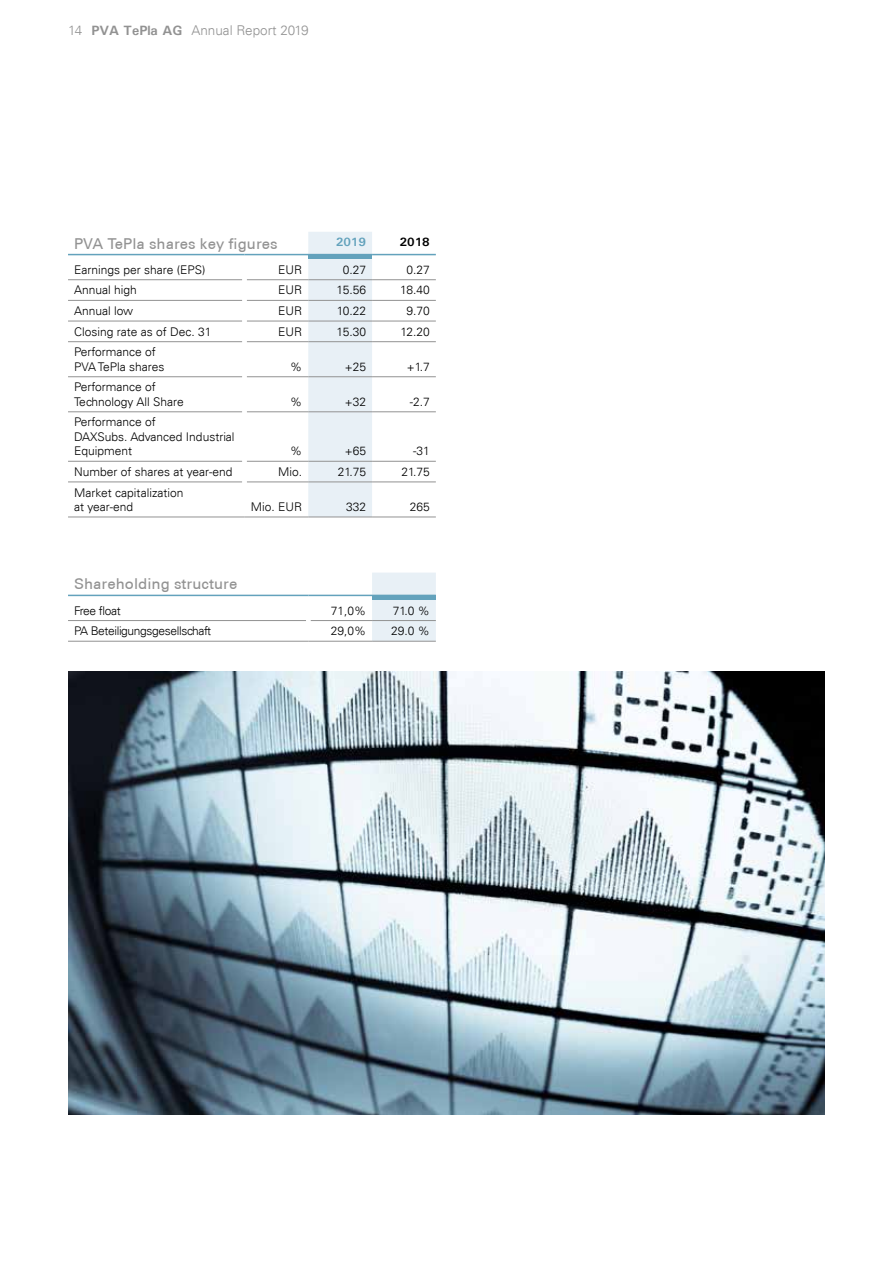
<style>
.page{position:relative;width:893px;height:1263px;background:#fff}
.page>*{position:absolute;margin:0;border:0;box-sizing:border-box;transform-origin:0 0}
.t1{font:500 15px "Univers CE";color:#929292}
.t2{font:300 13.5px "Univers LT";color:#929292}
.t3{font:300 12px/14.4px "Univers LT";color:#000}
.t4{font:300 12px "Univers LT";letter-spacing:-.03em;color:#000}
.t5{font:700 12px "Univers ATT";color:#63a2bc}
.t6{font:700 12px "Univers ATT";color:#000}
.s1{font-family:"Univers ATT";font-weight:700}
</style>
<div class="page">
<div style="left:372px;top:573px;width:64px;height:68px;background:#e8f0f6"></div>
<div style="left:372px;top:595px;width:64px;height:5px;background:#63a2bc"></div>
<hr style="left:68px;top:620px;width:238px;height:1px;background:#929292">
<hr style="left:311px;top:620px;width:61px;height:1px;background:#929292">
<hr style="left:372px;top:620px;width:64px;height:1px;background:#929292">
<hr style="left:68px;top:641px;width:240px;height:1px;background:#929292">
<hr style="left:308px;top:641px;width:64px;height:1px;background:#929292">
<hr style="left:372px;top:641px;width:64px;height:1px;background:#929292">
<hr style="left:68px;top:595px;width:240px;height:1px;background:#63a2bc">
<hr style="left:308px;top:595px;width:64px;height:1px;background:#63a2bc">
<img style="left:68px;top:672px;width:757px;height:442px">
<div style="left:308px;top:232px;width:64px;height:285px;background:#e8f0f6"></div>
<hr style="left:308px;top:255px;width:64px;height:4px;background:#63a2bc">
<hr style="left:68px;top:279px;width:174px;height:1px;background:#929292">
<hr style="left:247px;top:279px;width:61px;height:1px;background:#929292">
<hr style="left:308px;top:279px;width:64px;height:1px;background:#929292">
<hr style="left:372px;top:279px;width:64px;height:1px;background:#929292">
<hr style="left:68px;top:300px;width:174px;height:1px;background:#929292">
<hr style="left:247px;top:300px;width:61px;height:1px;background:#929292">
<hr style="left:308px;top:300px;width:64px;height:1px;background:#929292">
<hr style="left:372px;top:300px;width:64px;height:1px;background:#929292">
<hr style="left:68px;top:321px;width:174px;height:1px;background:#929292">
<hr style="left:247px;top:321px;width:61px;height:1px;background:#929292">
<hr style="left:308px;top:321px;width:64px;height:1px;background:#929292">
<hr style="left:372px;top:321px;width:64px;height:1px;background:#929292">
<hr style="left:68px;top:341px;width:174px;height:1px;background:#929292">
<hr style="left:247px;top:341px;width:61px;height:1px;background:#929292">
<hr style="left:308px;top:341px;width:64px;height:1px;background:#929292">
<hr style="left:372px;top:341px;width:64px;height:1px;background:#929292">
<hr style="left:68px;top:376px;width:174px;height:1px;background:#929292">
<hr style="left:247px;top:376px;width:61px;height:1px;background:#929292">
<hr style="left:308px;top:376px;width:64px;height:1px;background:#929292">
<hr style="left:372px;top:376px;width:64px;height:1px;background:#929292">
<hr style="left:68px;top:411px;width:174px;height:1px;background:#929292">
<hr style="left:247px;top:411px;width:61px;height:1px;background:#929292">
<hr style="left:308px;top:411px;width:64px;height:1px;background:#929292">
<hr style="left:372px;top:411px;width:64px;height:1px;background:#929292">
<hr style="left:68px;top:461px;width:174px;height:1px;background:#929292">
<hr style="left:247px;top:461px;width:61px;height:1px;background:#929292">
<hr style="left:308px;top:461px;width:64px;height:1px;background:#929292">
<hr style="left:372px;top:461px;width:64px;height:1px;background:#929292">
<hr style="left:68px;top:481px;width:174px;height:1px;background:#929292">
<hr style="left:247px;top:481px;width:61px;height:1px;background:#929292">
<hr style="left:308px;top:481px;width:64px;height:1px;background:#929292">
<hr style="left:372px;top:481px;width:64px;height:1px;background:#929292">
<hr style="left:68px;top:517px;width:176px;height:1px;background:#929292">
<hr style="left:244px;top:517px;width:64px;height:1px;background:#929292">
<hr style="left:308px;top:517px;width:64px;height:1px;background:#929292">
<hr style="left:372px;top:517px;width:64px;height:1px;background:#929292">
<hr style="left:68px;top:254px;width:176px;height:1px;background:#63a2bc">
<hr style="left:244px;top:254px;width:64px;height:1px;background:#63a2bc">
<hr style="left:372px;top:254px;width:64px;height:1px;background:#63a2bc">
<hr style="left:308px;top:254px;width:64px;height:1px;background:#63a2bc">
<p class="t2" style="left:68px;top:22px;width:242px">14 <span class="s1">PVA TePla AG</span> Annual Report 2019</p>
<p class="t1" style="left:74px;top:235px;width:205px">PVA TePla shares key figures</p>
<p class="t5" style="left:336px;top:235px;width:32px">2019</p>
<p class="t6" style="left:400px;top:235px;width:32px">2018</p>
<p class="t3" style="left:74px;top:262px;width:133px">Earnings per share (EPS)</p>
<p class="t3" style="left:278px;top:262px;width:25px">EUR</p>
<p class="t3" style="left:343px;top:262px;width:25px">0.27</p>
<p class="t3" style="left:406px;top:262px;width:25px">0.27</p>
<p class="t3" style="left:74px;top:283px;width:64px">Annual high</p>
<p class="t3" style="left:278px;top:283px;width:25px">EUR</p>
<p class="t3" style="left:337px;top:283px;width:31px">15.56</p>
<p class="t3" style="left:400px;top:283px;width:31px">18.40</p>
<p class="t3" style="left:74px;top:304px;width:61px">Annual low</p>
<p class="t3" style="left:278px;top:304px;width:25px">EUR</p>
<p class="t3" style="left:337px;top:304px;width:31px">10.22</p>
<p class="t3" style="left:406px;top:304px;width:25px">9.70</p>
<p class="t3" style="left:74px;top:324px;width:139px">Closing rate as of Dec. 31</p>
<p class="t3" style="left:278px;top:324px;width:25px">EUR</p>
<p class="t3" style="left:337px;top:324px;width:31px">15.30</p>
<p class="t3" style="left:400px;top:324px;width:31px">12.20</p>
<p class="t3" style="left:74px;top:345px;width:92px">Performance of<br>PVA TePla shares</p>
<p class="t3" style="left:290px;top:359px;width:13px">%</p>
<p class="t3" style="left:345px;top:359px;width:23px">+25</p>
<p class="t3" style="left:407px;top:359px;width:24px">+1.7</p>
<p class="t3" style="left:74px;top:380px;width:111px">Performance of<br>Technology All Share</p>
<p class="t3" style="left:74px;top:415px;width:162px">Performance of<br>DAXSubs. Advanced Industrial<br>Equipment</p>
<p class="t3" style="left:290px;top:394px;width:13px">%</p>
<p class="t3" style="left:345px;top:394px;width:23px">+32</p>
<p class="t3" style="left:410px;top:394px;width:22px">-2.7</p>
<p class="t3" style="left:290px;top:444px;width:13px">%</p>
<p class="t3" style="left:345px;top:444px;width:23px">+65</p>
<p class="t3" style="left:413px;top:444px;width:18px">-31</p>
<p class="t3" style="left:74px;top:464px;width:160px">Number of shares at year-end</p>
<p class="t3" style="left:278px;top:464px;width:25px">Mio.</p>
<p class="t3" style="left:338px;top:464px;width:30px">21.75</p>
<p class="t3" style="left:401px;top:464px;width:30px">21.75</p>
<p class="t3" style="left:74px;top:485px;width:111px">Market capitalization at year-end</p>
<p class="t3" style="left:251px;top:499px;width:53px">Mio. EUR</p>
<p class="t3" style="left:346px;top:499px;width:22px">332</p>
<p class="t3" style="left:410px;top:499px;width:22px">265</p>
<p class="t1" style="left:74px;top:575px;width:165px">Shareholding structure</p>
<p class="t4" style="left:74px;top:603px;width:48px">Free float</p>
<p class="t3" style="left:331px;top:603px;width:37px">71,0%</p>
<p class="t3" style="left:393px;top:603px;width:39px">71.0 %</p>
<p class="t4" style="left:74px;top:624px;width:139px">PA Beteiligungsgesellschaft</p>
<p class="t3" style="left:331px;top:624px;width:37px">29,0%</p>
<p class="t3" style="left:391px;top:624px;width:40px">29.0 %</p>
</div>
